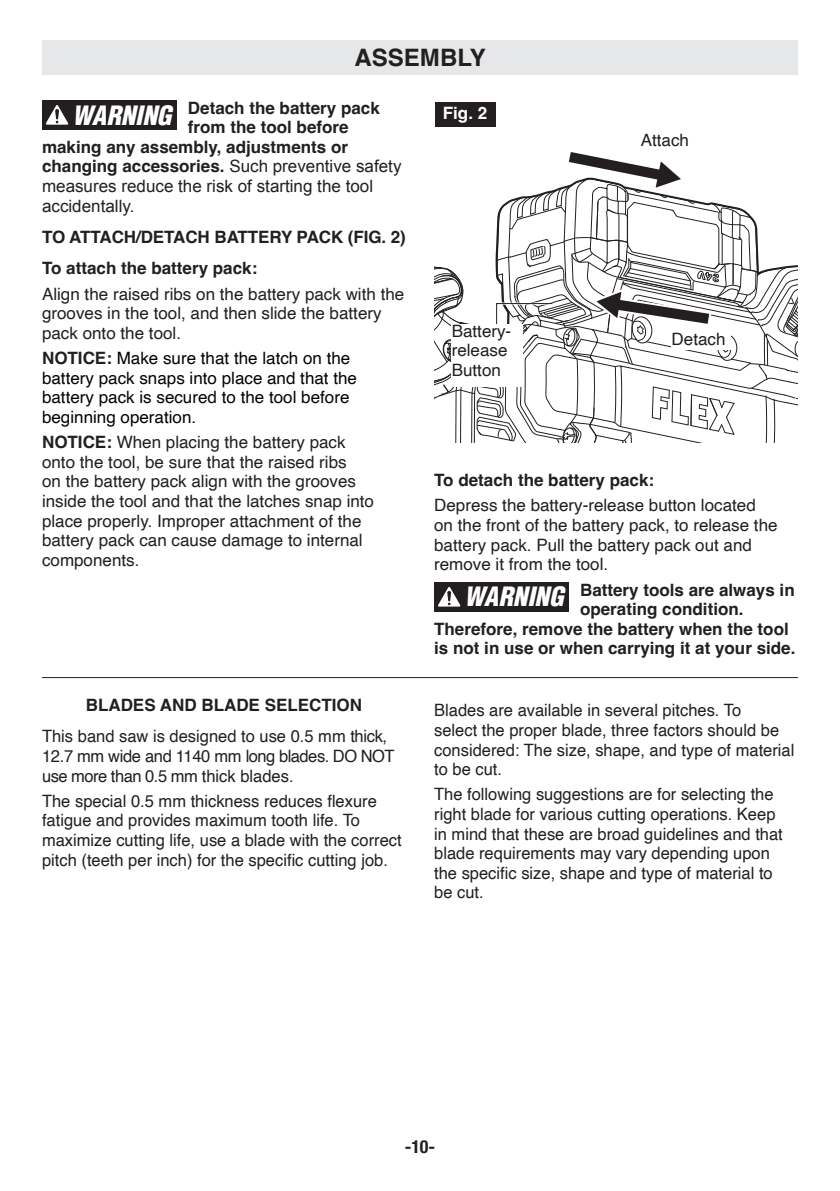
<style>
.page{position:relative;width:840px;height:1191px;background:#fff}
.page>*{position:absolute;margin:0;border:0;box-sizing:border-box;transform-origin:0 0}
.t1{font:700 24px "Helvetica";color:#231f20}
.t2{font:700 condensed 18px "Helvetica Neue LT Std";color:#231f20}
.t3{font:17px/19.6px "Helvetica";color:#231f20}
.t4{font:700 17px/31px "Helvetica";color:#231f20}
.t5{font:17px/19.6px "Helvetica";color:#040503}
.t6{font:17px/19.6px "Helvetica";letter-spacing:-.02em;color:#231f20}
.t7{font:17px/19.6px "Arial";color:#231f20}
.t8{font:700 17px "Helvetica";color:#fff}
.s1{font-weight:900;font-style:italic;font-stretch:condensed;font-size:26px;color:#fff}
.s2{font-family:"Arial";font-weight:400}
.s3{font-weight:700;color:#231f20}
.s4{font-weight:700}
</style>
<div class="page">
<div style="left:42px;top:40px;width:755px;height:34px;background:#e6e7e9"></div>
<div style="left:42px;top:100px;width:134px;height:29px;background:#231f20"></div>
<svg style="left:46px;top:105px;width:22px;height:20px"></svg>
<div style="left:434px;top:582px;width:134px;height:29px;background:#231f20"></div>
<svg style="left:438px;top:587px;width:22px;height:19px"></svg>
<hr style="left:42px;top:677px;width:755px;height:1px;background:#231f20">
<div style="left:434px;top:103px;width:61px;height:24px;background:#231f20"></div>
<svg style="left:434px;top:122px;width:364px;height:321px"></svg>
<h1 class="t1" style="left:354px;top:43px;width:133px">ASSEMBLY</h1>
<p class="t4" style="left:72px;top:94px;width:309px"><span class="s1">WARNING</span> Detach the battery pack</p>
<p class="t8" style="left:442px;top:103px;width:46px">Fig. 2</p>
<p class="t4" style="left:188px;top:114px;width:162px">from the tool before</p>
<p class="t4" style="left:42px;top:133px;width:307px">making any assembly, adjustments or</p>
<p class="t4" style="left:42px;top:153px;width:361px">changing accessories. <span class="s2">Such preventive safety</span></p>
<p class="t7" style="left:42px;top:176px;width:332px">measures reduce the risk of starting the tool accidentally.</p>
<p class="t4" style="left:42px;top:224px;width:365px">TO ATTACH/DETACH BATTERY PACK (FIG. 2)<br>To attach the battery pack:</p>
<p class="t3" style="left:42px;top:284px;width:363px">Align the raised ribs on the battery pack with the grooves in the tool, and then slide the battery pack onto the tool.</p>
<p class="t5" style="left:42px;top:349px;width:316px"><span class="s3">NOTICE:</span> Make sure that the latch on the battery pack snaps into place and that the battery pack is secured to the tool before beginning operation.</p>
<p class="t3" style="left:42px;top:433px;width:333px"><span class="s4">NOTICE:</span> When placing the battery pack onto the tool, be sure that the raised ribs<br>on the battery pack align with the grooves inside the tool and that the latches snap into place properly. Improper attachment of the battery pack can cause damage to internal components.</p>
<p class="t3" style="left:640px;top:131px;width:50px">Attach</p>
<p class="t3" style="left:451px;top:321px;width:61px">Battery&shy;release<br>Button</p>
<p class="t3" style="left:671px;top:329px;width:55px">Detach</p>
<p class="t4" style="left:434px;top:466px;width:221px">To detach the battery pack:</p>
<p class="t3" style="left:434px;top:496px;width:345px">Depress the battery-release button located on the front of the battery pack, to release the battery pack. Pull the battery pack out and remove it from the tool.</p>
<p class="t4" style="left:464px;top:576px;width:332px"><span class="s1">WARNING</span> Battery tools are always in</p>
<p class="t4" style="left:579px;top:595px;width:165px">operating condition.</p>
<p class="t4" style="left:434px;top:615px;width:356px">Therefore, remove the battery when the tool</p>
<p class="t4" style="left:434px;top:635px;width:362px">is not in use or when carrying it at your side.</p>
<p class="t4" style="left:86px;top:691px;width:278px">BLADES AND BLADE SELECTION</p>
<p class="t6" style="left:42px;top:727px;width:354px">This band saw is designed to use 0.5 mm thick,<br>12.7 mm wide and 1140 mm long blades. DO NOT use more than 0.5 mm thick blades.</p>
<p class="t3" style="left:42px;top:791px;width:361px">The special 0.5 mm thickness reduces flexure fatigue and provides maximum tooth life. To maximize cutting life, use a blade with the correct pitch (teeth per inch) for the specific cutting job.</p>
<p class="t3" style="left:434px;top:701px;width:361px">Blades are available in several pitches. To<br>select the proper blade, three factors should be considered: The size, shape, and type of material to be cut.</p>
<p class="t3" style="left:434px;top:785px;width:350px">The following suggestions are for selecting the right blade for various cutting operations. Keep in mind that these are broad guidelines and that blade requirements may vary depending upon the specific size, shape and type of material to be cut.</p>
<p class="t2" style="left:404px;top:1136px;width:32px">-10-</p>
</div>
